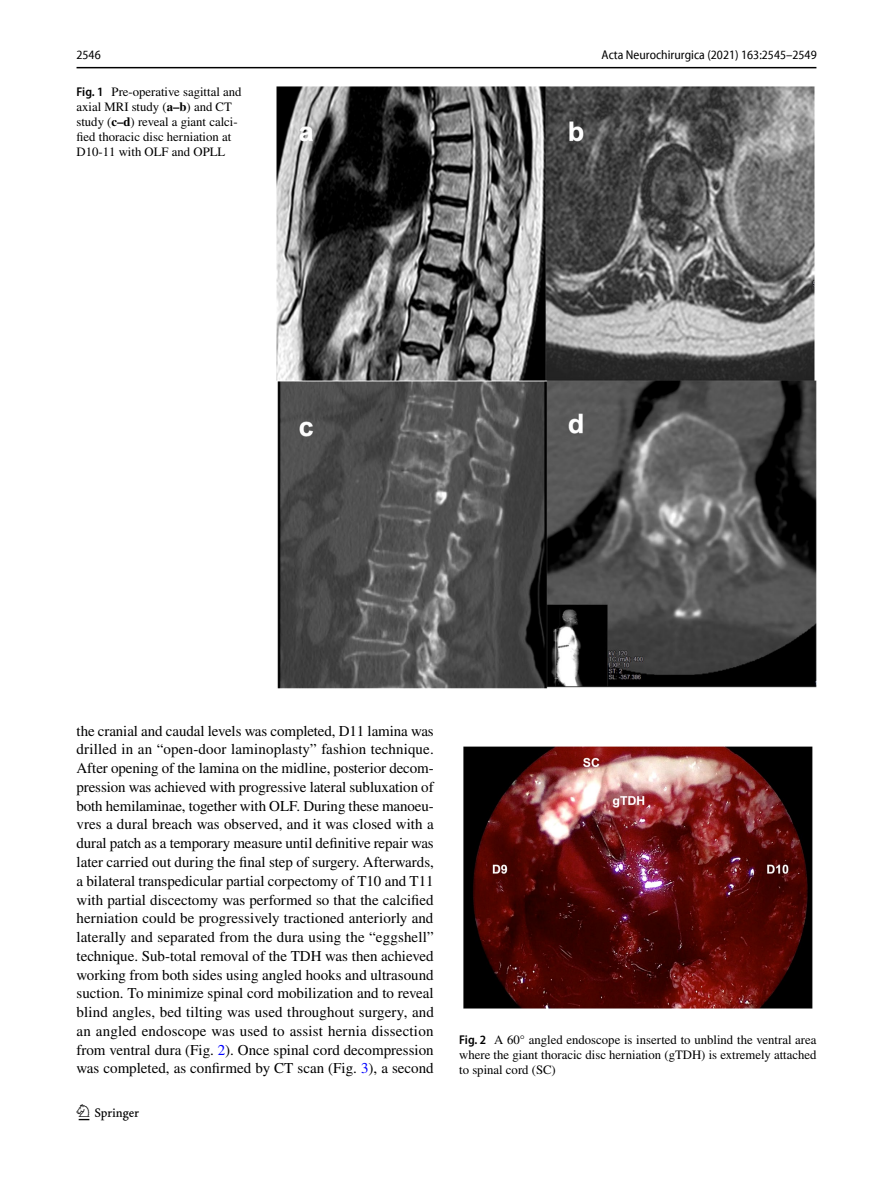
<style>
.page{position:relative;width:893px;height:1187px;background:#fff}
.page>*{position:absolute;margin:0;border:0;box-sizing:border-box;transform-origin:0 0}
.t1{font:22.5px "Springnew Regular 2";color:#000}
.t2{font:15px/18.8px "STIX";color:#000;text-align:justify}
.t3{font:12.75px/15px "STIX";color:#000}
.t4{font:semi-condensed 12.75px "Myriad Pro Unic";color:#000}
.s1{font-family:"Myriad Pro";font-weight:600;font-stretch:semi-condensed}
.s2{font-weight:700}
.s3{color:#00f}
</style>
<div class="page">
<hr style="left:77px;top:67px;width:739px;height:1px;background:#000">
<img style="left:276px;top:87px;width:540px;height:601px">
<div style="left:459px;top:746px;width:357px;height:262px;background:linear-gradient(to bottom,#fff,#fff)"></div>
<img style="left:463px;top:746px;width:349px;height:262px">
<p class="t4" style="left:77px;top:50px;width:26px">2546</p>
<p class="t4" style="left:602px;top:50px;width:217px">Acta Neurochirurgica (2021) 163:2545–2549</p>
<p class="t3" style="left:77px;top:85px;width:167px"><span class="s1">Fig. 1</span> Pre-operative sagittal and axial MRI study (<span class="s2">a–b</span>) and CT study (<span class="s2">c–d</span>) reveal a giant calci&shy;fied thoracic disc herniation at<br>D10-11 with OLF and OPLL</p>
<p class="t2" style="left:77px;top:722px;width:359px">the cranial and caudal levels was completed, D11 lamina was drilled in an “open-door laminoplasty” fashion technique.<br>After opening of the lamina on the midline, posterior decom&shy;pression was achieved with progressive lateral subluxation of both hemilaminae, together with OLF. During these manoeu&shy;vres a dural breach was observed, and it was closed with a dural patch as a temporary measure until definitive repair was later carried out during the final step of surgery. Afterwards, a bilateral transpedicular partial corpectomy of T10 and T11 with partial discectomy was performed so that the calcified herniation could be progressively tractioned anteriorly and laterally and separated from the dura using the “eggshell” technique. Sub-total removal of the TDH was then achieved working from both sides using angled hooks and ultrasound suction. To minimize spinal cord mobilization and to reveal blind angles, bed tilting was used throughout surgery, and an angled endoscope was used to assist hernia dissection from ventral dura (Fig. <span class="s3">2</span>). Once spinal cord decompression was completed, as confirmed by CT scan (Fig. <span class="s3">3</span>), a second</p>
<h1 class="t1" style="left:79px;top:1104px;width:62px">1 3</h1>
<p class="t3" style="left:459px;top:1032px;width:359px;text-align:justify"><span class="s1">Fig. 2</span> A 60° angled endoscope is inserted to unblind the ventral area where the giant thoracic disc herniation (gTDH) is extremely attached to spinal cord (SC)</p>
</div>
